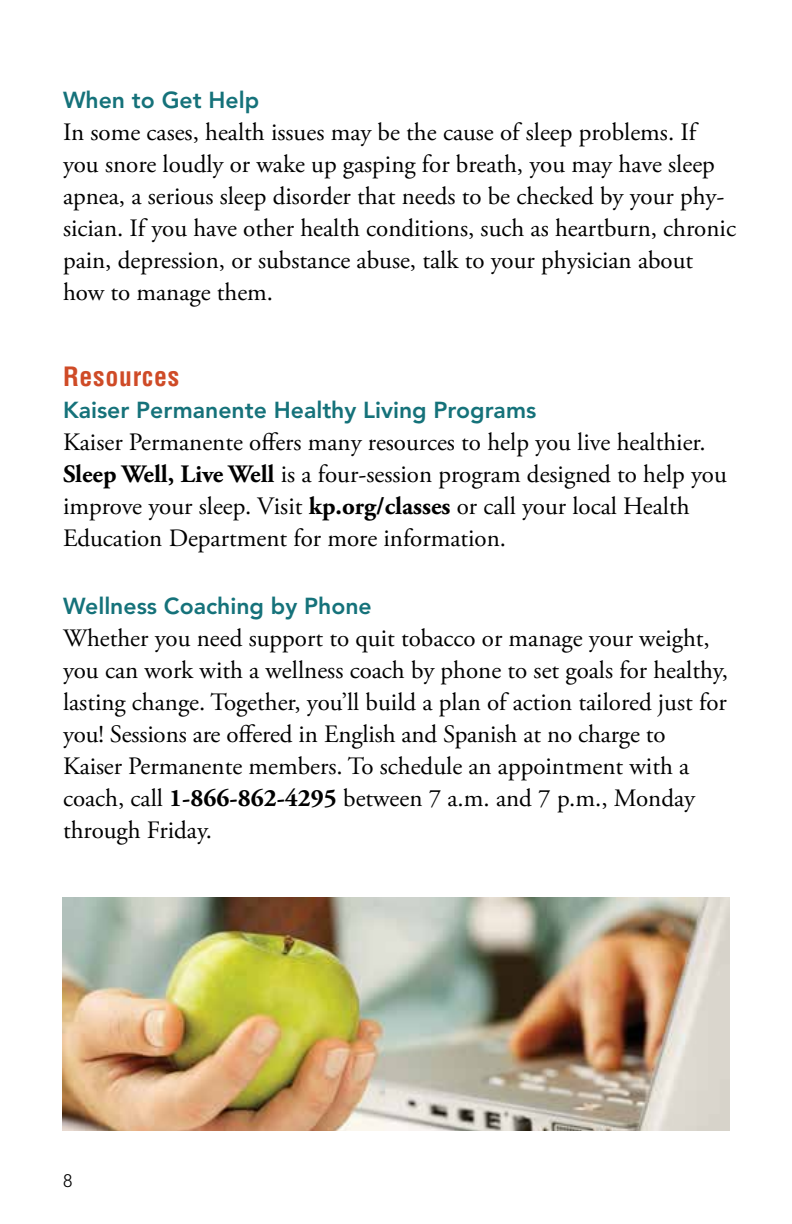
<style>
.page{position:relative;width:792px;height:1224px;background:#fff}
.page>*{position:absolute;margin:0;border:0;box-sizing:border-box;transform-origin:0 0}
.t1{font:700 condensed 26px "Helvetica";letter-spacing:.025em;color:#cf4b27}
.t2{font:25px/32px "Adobe Garamond Pro";color:#000}
.t3{font:800 23px "Avenir";color:#15727a}
.t4{font:300 18px "Avenir";color:#000}
.s1{font-weight:700}
</style>
<div class="page">
<img style="left:63px;top:897px;width:666px;height:233px">
<p class="t3" style="left:63px;top:87px;width:198px">When to Get Help</p>
<p class="t2" style="left:63px;top:117px;width:675px">In some cases, health issues may be the cause of sleep problems. If you snore loudly or wake up gasping for breath, you may have sleep apnea, a serious sleep disorder that needs to be checked by your phy&shy;sician. If you have other health conditions, such as heartburn, chronic pain, depression, or substance abuse, talk to your physician about how to manage them.</p>
<p class="t1" style="left:63px;top:361px;width:118px">Resources</p>
<p class="t3" style="left:63px;top:397px;width:475px">Kaiser Permanente Healthy Living Programs</p>
<p class="t2" style="left:63px;top:427px;width:665px">Kaiser Permanente offers many resources to help you live healthier.<br><span class="s1">Sleep Well, Live Well</span> is a four-session program designed to help you improve your sleep. Visit <span class="s1">kp.org/classes</span> or call your local Health Education Department for more information.</p>
<p class="t3" style="left:63px;top:593px;width:310px">Wellness Coaching by Phone</p>
<p class="t2" style="left:63px;top:623px;width:667px">Whether you need support to quit tobacco or manage your weight, you can work with a wellness coach by phone to set goals for healthy, lasting change. Together, you’ll build a plan of action tailored just for you! Sessions are offered in English and Spanish at no charge to Kaiser Permanente members. To schedule an appointment with a coach, call <span class="s1">1-866-862-4295</span> between 7 a.m. and 7 p.m., Monday through Friday.</p>
<p class="t4" style="left:63px;top:1171px;width:11px">8</p>
</div>
